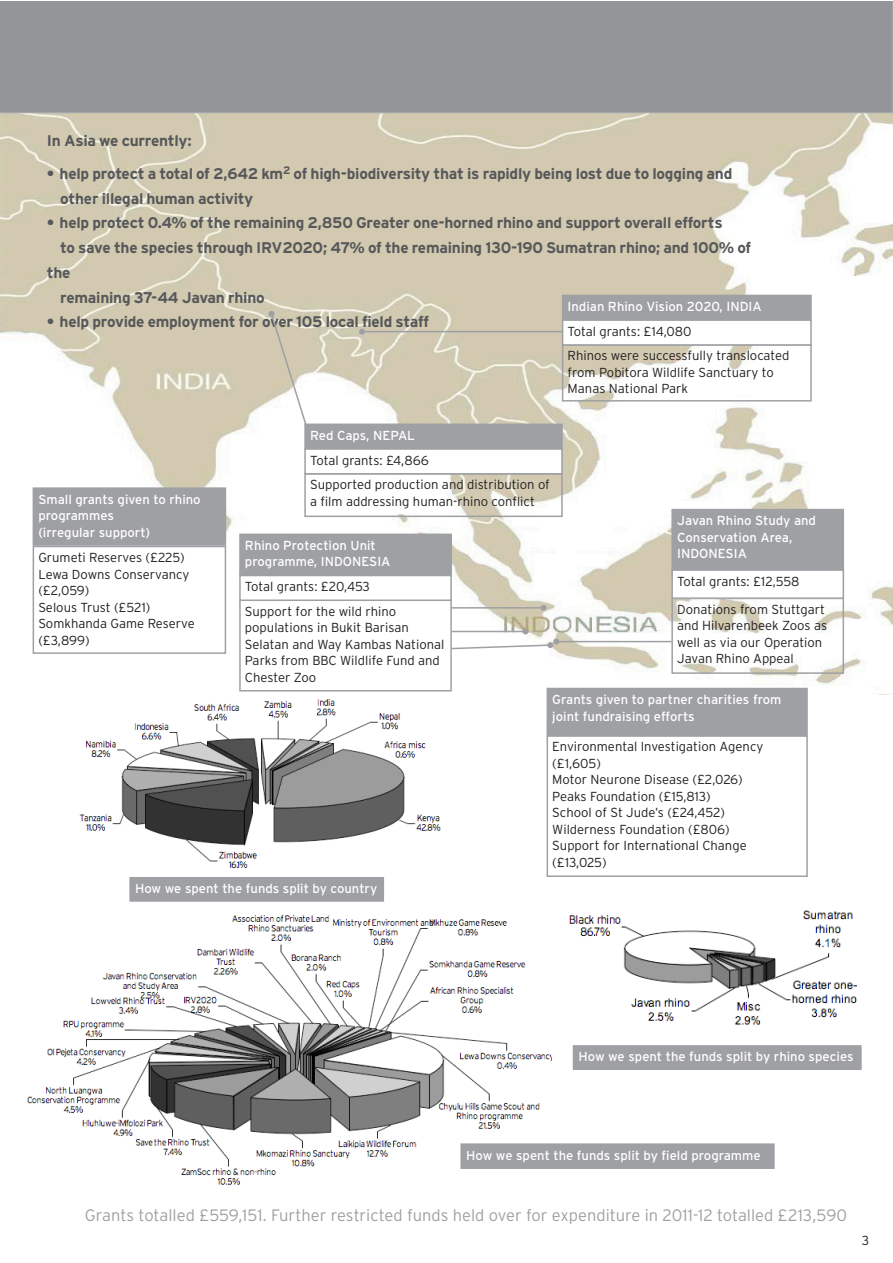
<style>
.page{position:relative;width:893px;height:1263px;background:#fff}
.page>*{position:absolute;margin:0;border:0;box-sizing:border-box;transform-origin:0 0}
.t1{font:300 16.5px "Interstate";color:#9fa0a4}
.t2{font:700 15.45px/24.8px "Interstate";letter-spacing:-.015em;color:#57585a}
.t3{font:300 13.05px/16.5px "Interstate";color:#231f20}
.t4{font:13.05px/16.5px "Interstate";color:#fff}
</style>
<div class="page">
<img style="left:0;top:113px;width:892px;height:582px">
<div style="left:0;top:1px;width:892px;height:112px;background:#939598"></div>
<hr style="left:362px;top:331px;width:200px;height:1px;background:#9fa0a4">
<svg style="left:359px;top:329px;width:6px;height:6px"></svg>
<hr style="left:451px;top:607px;width:93px;height:2px;background:#9fa0a4">
<svg style="left:541px;top:605px;width:6px;height:6px"></svg>
<div style="left:562px;top:344px;width:250px;height:58px;border:2px solid #9fa0a4"></div>
<div style="left:563px;top:295px;width:248px;height:25px;background:#9fa0a4"></div>
<div style="left:563px;top:320px;width:248px;height:25px;background:#fff"></div>
<div style="left:562px;top:319px;width:250px;height:27px;border:2px solid #9fa0a4"></div>
<div style="left:671px;top:598px;width:173px;height:76px;border:2px solid #9fa0a4"></div>
<div style="left:672px;top:510px;width:171px;height:61px;background:#9fa0a4"></div>
<div style="left:671px;top:509px;width:173px;height:63px;border:2px solid #9fa0a4"></div>
<div style="left:672px;top:570px;width:171px;height:28px;background:#fff"></div>
<div style="left:671px;top:569px;width:173px;height:30px;border:2px solid #9fa0a4"></div>
<div style="left:304px;top:473px;width:259px;height:44px;border:2px solid #9fa0a4"></div>
<div style="left:305px;top:424px;width:257px;height:25px;background:#9fa0a4"></div>
<div style="left:304px;top:423px;width:259px;height:27px;border:2px solid #9fa0a4"></div>
<div style="left:305px;top:449px;width:257px;height:25px;background:#fff"></div>
<div style="left:304px;top:448px;width:259px;height:26px;border:2px solid #9fa0a4"></div>
<div style="left:239px;top:599px;width:213px;height:92px;border:2px solid #9fa0a4"></div>
<div style="left:240px;top:534px;width:211px;height:41px;background:#9fa0a4"></div>
<div style="left:240px;top:575px;width:211px;height:25px;background:#fff"></div>
<div style="left:239px;top:575px;width:213px;height:26px;border:2px solid #9fa0a4"></div>
<svg style="left:268px;top:311px;width:43px;height:125px"></svg>
<div style="left:547px;top:735px;width:261px;height:142px;border:2px solid #9fa0a4"></div>
<div style="left:547px;top:688px;width:260px;height:48px;background:#9fa0a4"></div>
<img style="left:79px;top:700px;width:362px;height:215px">
<hr style="left:556px;top:641px;width:115px;height:1px;background:#9fa0a4">
<svg style="left:450px;top:628px;width:109px;height:22px"></svg>
<img style="left:569px;top:910px;width:289px;height:160px">
<img style="left:27px;top:915px;width:525px;height:270px">
<div style="left:573px;top:1046px;width:288px;height:23px;background:#9fa0a4"></div>
<div style="left:573px;top:1045px;width:289px;height:25px;border:2px solid #9fa0a4"></div>
<div style="left:461px;top:1144px;width:313px;height:24px;background:#9fa0a4"></div>
<div style="left:460px;top:1143px;width:315px;height:26px;border:2px solid #9fa0a4"></div>
<div style="left:130px;top:878px;width:253px;height:23px;background:#9fa0a4"></div>
<div style="left:129px;top:877px;width:255px;height:25px;border:2px solid #9fa0a4"></div>
<div style="left:33px;top:546px;width:193px;height:108px;border:2px solid #9fa0a4"></div>
<div style="left:33px;top:488px;width:192px;height:57px;background:#9fa0a4"></div>
<div style="left:33px;top:487px;width:193px;height:59px;border:2px solid #9fa0a4"></div>
<p class="t2" style="left:47px;top:128px;width:146px">In Asia we currently:</p>
<p class="t2" style="left:60px;top:161px;width:674px;text-indent:-13px">• help protect a total of 2,642 km<sup>2</sup> of high-biodiversity that is rapidly being lost due to logging and other illegal human activity</p>
<p class="t2" style="left:47px;top:210px;width:677px">• help protect 0.4% of the remaining 2,850 Greater one-horned rhino and support overall efforts</p>
<p class="t2" style="left:60px;top:235px;width:692px">to save the species through IRV2020; 47% of the remaining 130-190 Sumatran rhino; and 100% of</p>
<p class="t2" style="left:47px;top:260px;width:25px">the</p>
<p class="t2" style="left:60px;top:285px;width:206px">remaining 37-44 Javan rhino</p>
<p class="t2" style="left:47px;top:309px;width:384px">• help provide employment for over 105 local field staff</p>
<p class="t4" style="left:568px;top:298px;width:196px">Indian Rhino Vision 2020, INDIA</p>
<p class="t3" style="left:568px;top:323px;width:125px">Total grants: £14,080</p>
<p class="t4" style="left:38px;top:491px;width:164px">Small grants given to rhino programmes<br>(irregular support)</p>
<p class="t3" style="left:38px;top:549px;width:158px">Grumeti Reserves (£225)<br>Lewa Downs Conservancy (£2,059)<br>Selous Trust (£521)<br>Somkhanda Game Reserve (£3,899)</p>
<p class="t4" style="left:310px;top:427px;width:106px">Red Caps, NEPAL</p>
<p class="t3" style="left:310px;top:452px;width:120px">Total grants: £4,866</p>
<p class="t3" style="left:310px;top:476px;width:241px">Supported production and distribution of a film addressing human-rhino conflict</p>
<p class="t4" style="left:245px;top:537px;width:147px">Rhino Protection Unit programme, INDONESIA</p>
<p class="t3" style="left:245px;top:578px;width:127px">Total grants: £20,453</p>
<p class="t3" style="left:245px;top:603px;width:201px">Support for the wild rhino populations in Bukit Barisan<br>Selatan and Way Kambas National<br>Parks from BBC Wildlife Fund and<br>Chester Zoo</p>
<p class="t3" style="left:568px;top:347px;width:223px">Rhinos were successfully translocated from Pobitora Wildlife Sanctuary to<br>Manas National Park</p>
<p class="t4" style="left:677px;top:512px;width:140px">Javan Rhino Study and<br>Conservation Area,<br>INDONESIA</p>
<p class="t3" style="left:677px;top:573px;width:124px">Total grants: £12,558</p>
<p class="t3" style="left:677px;top:601px;width:151px">Donations from Stuttgart and Hilvarenbeek Zoos as well as via our Operation<br>Javan Rhino Appeal</p>
<p class="t4" style="left:552px;top:691px;width:231px">Grants given to partner charities from joint fundraising efforts</p>
<p class="t3" style="left:552px;top:738px;width:212px">Environmental Investigation Agency (£1,605)<br>Motor Neurone Disease (£2,026)<br>Peaks Foundation (£15,813)<br>School of St Jude’s (£24,452)<br>Wilderness Foundation (£806)<br>Support for International Change (£13,025)</p>
<p class="t4" style="left:135px;top:880px;width:244px">How we spent the funds split by country</p>
<p class="t4" style="left:578px;top:1048px;width:277px">How we spent the funds split by rhino species</p>
<p class="t4" style="left:466px;top:1147px;width:296px">How we spent the funds split by field programme</p>
<p class="t1" style="left:85px;top:1206px;width:764px">Grants totalled £559,151. Further restricted funds held over for expenditure in 2011-12 totalled £213,590</p>
<p class="t3" style="left:862px;top:1232px;width:9px">3</p>
</div>
